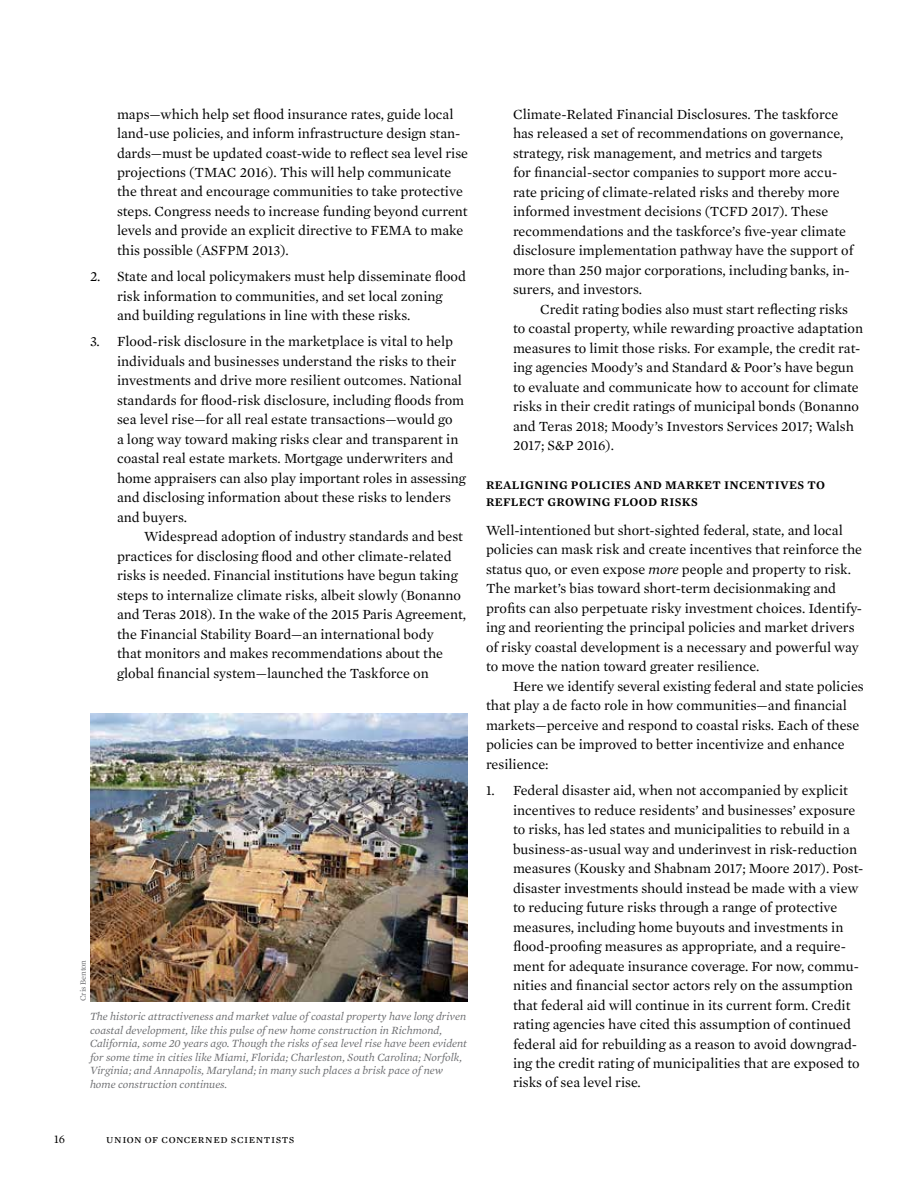
<style>
.page{position:relative;width:918px;height:1188px;background:#fff}
.page>*{position:absolute;margin:0;border:0;box-sizing:border-box;transform-origin:0 0}
.t1{font:14.25px/19.5px "Mercury Text G1";color:#000}
.t2{font:600 12px/16.5px "Mercury Text G1";letter-spacing:.03em;color:#000}
.t3{font:12px "Mercury Text G1";letter-spacing:.045em;color:#000}
.t4{font:italic 11.25px/13.5px "Mercury Text G1";color:#6d6e71}
.t5{font:8.25px "Mercury Text G1";color:#6d6e71}
.s1{font-style:italic}
</style>
<div class="page">
<img style="left:90px;top:714px;width:378px;height:288px">
<p class="t1" style="left:117px;top:103px;width:353px">maps—which help set flood insurance rates, guide local land-use policies, and inform infrastructure design stan&shy;dards—must be updated coast-wide to reflect sea level rise projections (TMAC 2016). This will help communicate the threat and encourage communities to take protective steps. Congress needs to increase funding beyond current levels and provide an explicit directive to FEMA to make this possible (ASFPM 2013).</p>
<p class="t1" style="left:117px;top:266px;width:351px;text-indent:-27px">2. State and local policymakers must help disseminate flood risk information to communities, and set local zoning and building regulations in line with these risks.</p>
<p class="t1" style="left:117px;top:331px;width:351px;text-indent:-27px">3. Flood-risk disclosure in the marketplace is vital to help individuals and businesses understand the risks to their investments and drive more resilient outcomes. National standards for flood-risk disclosure, including floods from sea level rise—for all real estate transactions—would go<br>a long way toward making risks clear and transparent in coastal real estate markets. Mortgage underwriters and home appraisers can also play important roles in assessing and disclosing information about these risks to lenders and buyers.</p>
<p class="t1" style="left:117px;top:526px;width:351px;text-indent:27px">Widespread adoption of industry standards and best practices for disclosing flood and other climate-related risks is needed. Financial institutions have begun taking steps to internalize climate risks, albeit slowly (Bonanno and Teras 2018). In the wake of the 2015 Paris Agreement, the Financial Stability Board—an international body<br>that monitors and makes recommendations about the global financial system—launched the Taskforce on</p>
<p class="t5" style="left:77px;top:1001px;width:43px;rotate:-90deg">Cris Benton</p>
<p class="t4" style="left:90px;top:1009px;width:379px">The historic attractiveness and market value of coastal property have long driven coastal development, like this pulse of new home construction in Richmond, California, some 20 years ago. Though the risks of sea level rise have been evident for some time in cities like Miami, Florida; Charleston, South Carolina; Norfolk, Virginia; and Annapolis, Maryland; in many such places a brisk pace of new home construction continues.</p>
<p class="t1" style="left:513px;top:103px;width:343px">Climate-Related Financial Disclosures. The taskforce has released a set of recommendations on governance, strategy, risk management, and metrics and targets<br>for financial-sector companies to support more accu&shy;rate pricing of climate-related risks and thereby more informed investment decisions (TCFD 2017). These recommendations and the taskforce’s five-year climate disclosure implementation pathway have the support of more than 250 major corporations, including banks, in&shy;surers, and investors.</p>
<p class="t1" style="left:513px;top:298px;width:352px;text-indent:27px">Credit rating bodies also must start reflecting risks to coastal property, while rewarding proactive adaptation measures to limit those risks. For example, the credit rat&shy;ing agencies Moody’s and Standard &amp; Poor’s have begun to evaluate and communicate how to account for climate risks in their credit ratings of municipal bonds (Bonanno and Teras 2018; Moody’s Investors Services 2017; Walsh 2017; S&amp;P 2016).</p>
<p class="t2" style="left:486px;top:476px;width:341px">REALIGNING POLICIES AND MARKET INCENTIVES TO<br>REFLECT GROWING FLOOD RISKS</p>
<p class="t1" style="left:486px;top:520px;width:378px">Well-intentioned but short-sighted federal, state, and local policies can mask risk and create incentives that reinforce the status quo, or even expose <span class="s1">more</span> people and property to risk.<br>The market’s bias toward short-term decisionmaking and profits can also perpetuate risky investment choices. Identify&shy;ing and reorienting the principal policies and market drivers of risky coastal development is a necessary and powerful way to move the nation toward greater resilience.</p>
<p class="t1" style="left:486px;top:676px;width:379px;text-indent:27px">Here we identify several existing federal and state policies that play a de facto role in how communities—and financial markets—perceive and respond to coastal risks. Each of these policies can be improved to better incentivize and enhance resilience:</p>
<p class="t1" style="left:513px;top:780px;width:352px;text-indent:-27px">1. Federal disaster aid, when not accompanied by explicit incentives to reduce residents’ and businesses’ exposure to risks, has led states and municipalities to rebuild in a business-as-usual way and underinvest in risk-reduction measures (Kousky and Shabnam 2017; Moore 2017). Post&shy;disaster investments should instead be made with a view to reducing future risks through a range of protective measures, including home buyouts and investments in flood-proofing measures as appropriate, and a require&shy;ment for adequate insurance coverage. For now, commu&shy;nities and financial sector actors rely on the assumption that federal aid will continue in its current form. Credit rating agencies have cited this assumption of continued federal aid for rebuilding as a reason to avoid downgrad&shy;ing the credit rating of municipalities that are exposed to risks of sea level rise.</p>
<p class="t3" style="left:54px;top:1130px;width:12px">16</p>
<p class="t3" style="left:106px;top:1130px;width:190px">union of concerned scientists</p>
</div>
